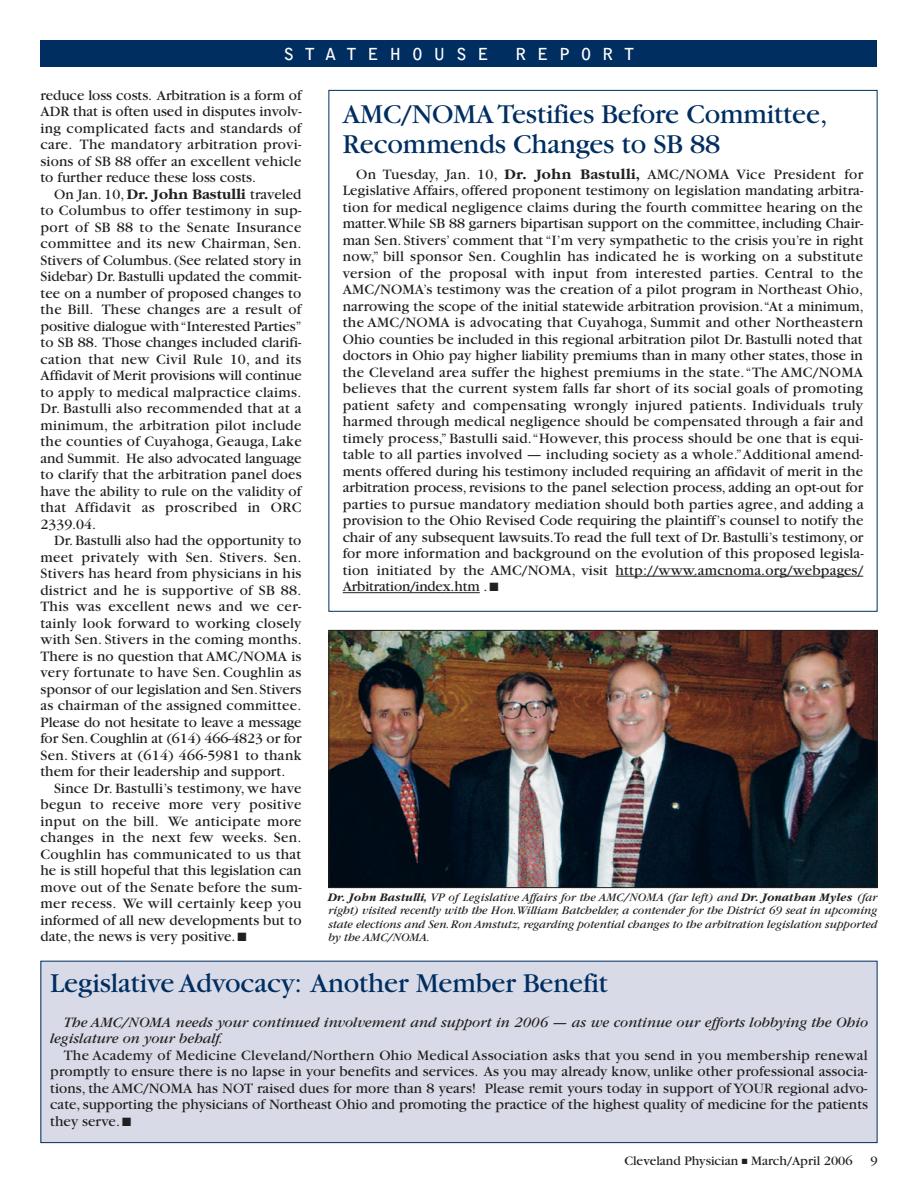
<style>
.page{position:relative;width:918px;height:1188px;background:#fff}
.page>*{position:absolute;margin:0;border:0;box-sizing:border-box;transform-origin:0 0}
.t1{font:28.5px/30px "Garamond";letter-spacing:-.005em;color:#002e60}
.t2{font:700 16.5px "Bell Gothic";letter-spacing:.665em;color:#fff}
.t3{font:15px/16.5px "Garamond";color:#231f20;text-align:justify}
.t4{font:italic 15px/16.5px "Garamond";color:#231f20}
.t5{font:13.5px "Garamond";color:#231f20}
.t6{font:italic 12px/13.5px "Garamond";color:#231f20;text-align:justify}
.s1{font-weight:700}
</style>
<div class="page">
<div style="left:40px;top:40px;width:838px;height:28px;background:#002e60"></div>
<hr style="left:616px;top:576px;width:79px;height:1px;background:#231f20">
<hr style="left:694px;top:576px;width:85px;height:1px;background:#231f20">
<svg style="left:779px;top:576px;width:26px;height:1px"></svg>
<hr style="left:805px;top:576px;width:32px;height:1px;background:#231f20">
<svg style="left:837px;top:576px;width:26px;height:1px"></svg>
<hr style="left:343px;top:592px;width:36px;height:1px;background:#231f20">
<hr style="left:379px;top:592px;width:64px;height:1px;background:#231f20">
<hr style="left:442px;top:592px;width:38px;height:1px;background:#231f20">
<img style="left:330px;top:632px;width:546px;height:254px">
<div style="left:328px;top:630px;width:550px;height:258px;border:1px solid #231f20"></div>
<div style="left:41px;top:961px;width:836px;height:182px;background:#d8dbe7"></div>
<div style="left:40px;top:961px;width:838px;height:182px;border:1px solid #002e60"></div>
<p class="t2" style="left:284px;top:47px;width:206px">STATEHOUSE</p>
<p class="t2" style="left:515px;top:47px;width:121px">REPORT</p>
<p class="t3" style="left:40px;top:88px;width:263px">reduce loss costs. Arbitration is a form of ADR that is often used in disputes involv&shy;ing complicated facts and standards of care. The mandatory arbitration provi&shy;sions of SB 88 offer an excellent vehicle to further reduce these loss costs.</p>
<p class="t3" style="left:40px;top:187px;width:263px;text-indent:14px">On Jan. 10, <span class="s1">Dr. John Bastulli</span> traveled to Columbus to offer testimony in sup&shy;port of SB 88 to the Senate Insurance committee and its new Chairman, Sen.<br>Stivers of Columbus. (See related story in Sidebar) Dr. Bastulli updated the commit&shy;tee on a number of proposed changes to the Bill. These changes are a result of positive dialogue with “Interested Parties” to SB 88. Those changes included clarifi&shy;cation that new Civil Rule 10, and its Affidavit of Merit provisions will continue to apply to medical malpractice claims.<br>Dr. Bastulli also recommended that at a minimum, the arbitration pilot include the counties of Cuyahoga, Geauga, Lake and Summit. He also advocated language to clarify that the arbitration panel does have the ability to rule on the validity of that Affidavit as proscribed in ORC 2339.04.</p>
<p class="t3" style="left:40px;top:534px;width:263px;text-indent:14px">Dr. Bastulli also had the opportunity to meet privately with Sen. Stivers. Sen.<br>Stivers has heard from physicians in his district and he is supportive of SB 88.<br>This was excellent news and we cer&shy;tainly look forward to working closely with Sen. Stivers in the coming months.<br>There is no question that AMC/NOMA is very fortunate to have Sen. Coughlin as sponsor of our legislation and Sen.Stivers as chairman of the assigned committee.<br>Please do not hesitate to leave a message for Sen.Coughlin at (614) 466-4823 or for Sen. Stivers at (614) 466-5981 to thank them for their leadership and support.</p>
<p class="t3" style="left:41px;top:781px;width:263px;text-indent:13px">Since Dr. Bastulli’s testimony, we have begun to receive more very positive input on the bill. We anticipate more changes in the next few weeks. Sen.<br>Coughlin has communicated to us that he is still hopeful that this legislation can move out of the Senate before the sum&shy;mer recess. We will certainly keep you informed of all new developments but to date, the news is very positive. ■</p>
<h1 class="t1" style="left:343px;top:102px;width:486px">AMC/NOMA Testifies Before Committee,<br>Recommends Changes to SB 88</h1>
<p class="t3" style="left:343px;top:167px;width:523px;text-indent:14px">On Tuesday, Jan. 10, <span class="s1">Dr. John Bastulli,</span> AMC/NOMA Vice President for Legislative Affairs, offered proponent testimony on legislation mandating arbitra&shy;tion for medical negligence claims during the fourth committee hearing on the matter.While SB 88 garners bipartisan support on the committee, including Chair&shy;man Sen. Stivers’ comment that “I’m very sympathetic to the crisis you’re in right now,” bill sponsor Sen. Coughlin has indicated he is working on a substitute version of the proposal with input from interested parties. Central to the AMC/NOMA’s testimony was the creation of a pilot program in Northeast Ohio, narrowing the scope of the initial statewide arbitration provision.“At a minimum, the AMC/NOMA is advocating that Cuyahoga, Summit and other Northeastern Ohio counties be included in this regional arbitration pilot Dr. Bastulli noted that doctors in Ohio pay higher liability premiums than in many other states, those in the Cleveland area suffer the highest premiums in the state.“The AMC/NOMA believes that the current system falls far short of its social goals of promoting patient safety and compensating wrongly injured patients. Individuals truly harmed through medical negligence should be compensated through a fair and timely process,” Bastulli said.“However, this process should be one that is equi&shy;table to all parties involved — including society as a whole.”Additional amend&shy;ments offered during his testimony included requiring an affidavit of merit in the arbitration process, revisions to the panel selection process, adding an opt-out for parties to pursue mandatory mediation should both parties agree, and adding a provision to the Ohio Revised Code requiring the plaintiff’s counsel to notify the chair of any subsequent lawsuits.To read the full text of Dr. Bastulli’s testimony, or for more information and background on the evolution of this proposed legisla&shy;tion initiated by the AMC/NOMA, visit http://www.amcnoma.org/webpages/ Arbitration/index.htm . ■</p>
<p class="t6" style="left:328px;top:891px;width:551px"><span class="s1">Dr. John Bastulli,</span> VP of Legislative Affairs for the AMC/NOMA (far left) and <span class="s1">Dr. Jonathan Myles</span> (far right) visited recently with the Hon.William Batchelder, a contender for the District 69 seat in upcoming state elections and Sen.Ron Amstutz, regarding potential changes to the arbitration legislation supported by the AMC/NOMA.</p>
<h1 class="t1" style="left:50px;top:971px;width:559px">Legislative Advocacy: Another Member Benefit</h1>
<p class="t4" style="left:50px;top:1016px;width:820px;text-indent:14px">The AMC/NOMA needs your continued involvement and support in 2006 — as we continue our efforts lobbying the Ohio legislature on your behalf.</p>
<p class="t3" style="left:50px;top:1048px;width:819px;text-indent:14px">The Academy of Medicine Cleveland/Northern Ohio Medical Association asks that you send in you membership renewal promptly to ensure there is no lapse in your benefits and services. As you may already know, unlike other professional associa&shy;tions, the AMC/NOMA has NOT raised dues for more than 8 years! Please remit yours today in support of YOUR regional advo&shy;cate, supporting the physicians of Northeast Ohio and promoting the practice of the highest quality of medicine for the patients they serve. ■</p>
<p class="t5" style="left:624px;top:1157px;width:230px">Cleveland Physician ■ March/April 2006</p>
<p class="t5" style="left:870px;top:1157px;width:9px">9</p>
</div>
